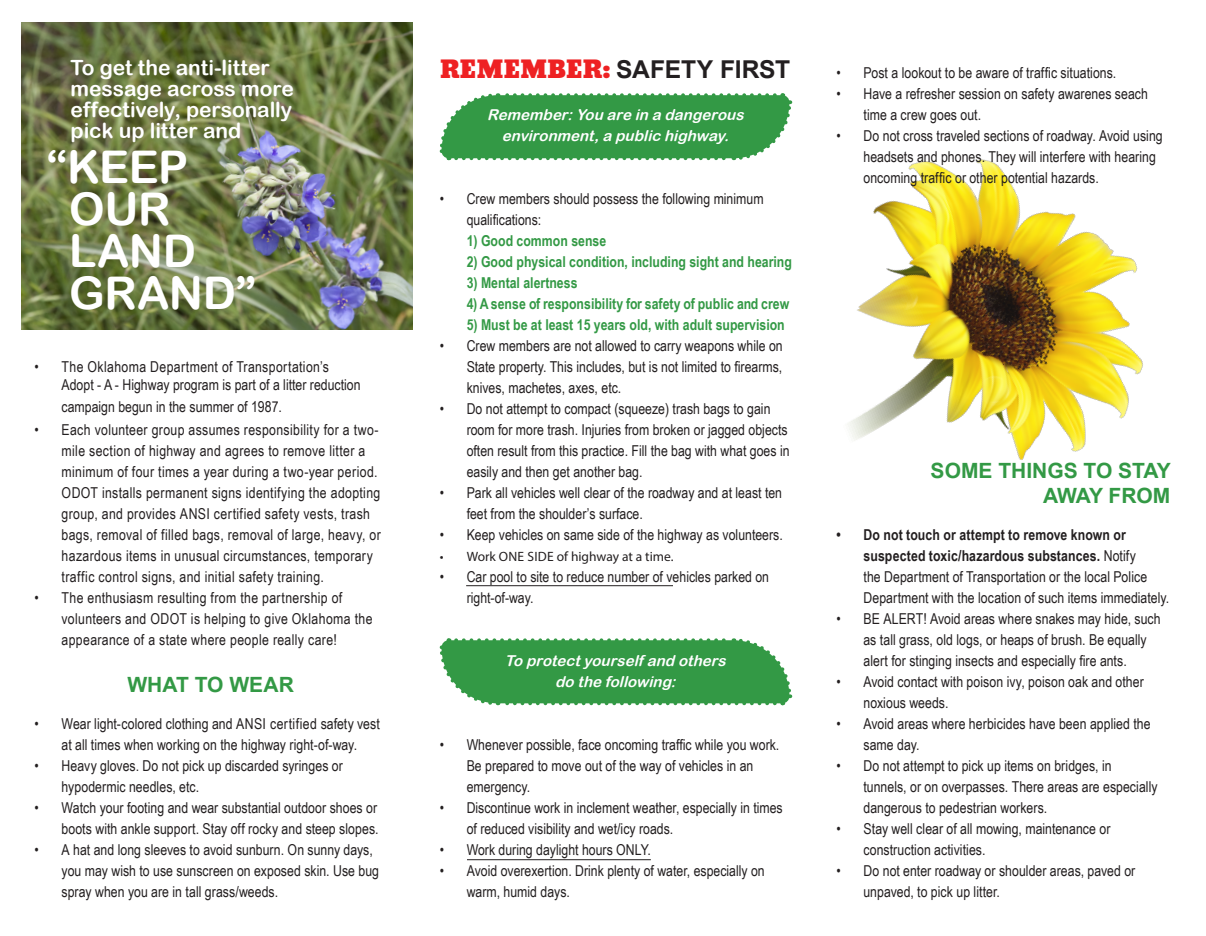
<style>
.page{position:relative;width:1206px;height:936px;background:#fff}
.page>*{position:absolute;margin:0;border:0;box-sizing:border-box;transform-origin:0 0}
.t1{font:45px/42px "Arial Rounded MT Bold";letter-spacing:-.01em;color:#fff}
.t2{font:700 24.6px "Arial";letter-spacing:-.01em;color:#231f20}
.t3{font:21px/21px "Arial Rounded MT Bold";letter-spacing:-.005em;color:#fff;text-align:justify}
.t4{font:700 21px/25.2px "Arial";color:#339945;text-align:right}
.t5{font:15px/21px "Arial Narrow";color:#231f20}
.t6{font:15px/21px "Arial Narrow";letter-spacing:.02em;color:#231f20}
.t7{font:700 15px "Arial Narrow";color:#339945}
.t8{font:italic 15px/21px "Arial Rounded MT Bold";color:#fff;text-align:center}
.t9{font:13.5px "Myriad Pro";color:#231f20}
.s1{font-family:"Bevan";font-weight:400;font-size:23.25px;color:#ee2123}
.s2{font-weight:700}
</style>
<div class="page">
<img style="left:847px;top:159px;width:296px;height:301px">
<img style="left:21px;top:22px;width:392px;height:308px">
<svg style="left:439px;top:638px;width:354px;height:68px;background:#4ba55b"></svg>
<svg style="left:439px;top:93px;width:354px;height:68px;background:#4ba55b"></svg>
<hr style="left:466px;top:585px;width:206px;height:1px;background:#231f20">
<hr style="left:467px;top:859px;width:183px;height:1px;background:#231f20">
<h3 class="t3" style="left:71px;top:56px;width:200px">To get the anti-litter</h3>
<h2 class="t2" style="left:439px;top:53px;width:352px"><span class="s1">REMEMBER:</span> SAFETY FIRST</h2>
<h3 class="t3" style="left:71px;top:77px;width:225px">message across more effectively, personally pick up litter and</h3>
<h1 class="t1" style="left:69px;top:145px;width:189px;text-indent:-23px">“KEEP<br>OUR<br>LAND<br>GRAND”</h1>
<p class="t8" style="left:487px;top:103px;width:262px">Remember:You are in a dangerous environment,a public highway.</p>
<p class="t5" style="left:466px;top:187px;width:298px;text-indent:-27px">• Crew members should possess the following minimum qualifications:</p>
<p class="t7" style="left:466px;top:229px;width:141px">1) Good common sense</p>
<p class="t7" style="left:466px;top:250px;width:327px">2) Good physical condition, including sight and hearing</p>
<p class="t7" style="left:466px;top:271px;width:112px">3) Mental alertness</p>
<p class="t7" style="left:466px;top:292px;width:324px">4) A sense of responsibility for safety of public and crew</p>
<p class="t7" style="left:466px;top:313px;width:319px">5) Must be at least 15 years old, with adult supervision</p>
<p class="t5" style="left:466px;top:334px;width:317px;text-align:justify;text-indent:-27px">• Crew members are not allowed to carry weapons while on State property. This includes, but is not limited to firearms, knives, machetes, axes, etc.</p>
<p class="t5" style="left:466px;top:397px;width:324px;text-indent:-27px">• Do not attempt to compact (squeeze) trash bags to gain room for more trash. Injuries from broken or jagged objects often result from this practice. Fill the bag with what goes in easily and then get another bag.</p>
<p class="t5" style="left:466px;top:481px;width:317px;text-indent:-27px">• Park all vehicles well clear of the roadway and at least ten feet from the shoulder’s surface.</p>
<p class="t5" style="left:439px;top:523px;width:344px">• Keep vehicles on same side of the highway as volunteers.</p>
<p class="t9" style="left:439px;top:548px;width:235px">• Work ONE SIDE of highway at a time.</p>
<p class="t5" style="left:466px;top:565px;width:304px;text-indent:-27px">• Car pool to site to reduce number of vehicles parked on right-of-way.</p>
<p class="t5" style="left:62px;top:357px;width:300px;line-height:18px;text-indent:-27px">• The Oklahoma Department of Transportation’s<br>Adopt - A - Highway program is part of a litter reduction</p>
<p class="t5" style="left:62px;top:395px;width:222px">campaign begun in the summer of 1987.</p>
<p class="t6" style="left:62px;top:418px;width:321px;text-indent:-27px">• Each volunteer group assumes responsibility for a two&shy;mile section of highway and agrees to remove litter a minimum of four times a year during a two-year period.<br>ODOT installs permanent signs identifying the adopting group, and provides ANSI certified safety vests, trash bags, removal of filled bags, removal of large, heavy, or hazardous items in unusual circumstances, temporary traffic control signs, and initial safety training.</p>
<p class="t6" style="left:62px;top:586px;width:312px;text-indent:-27px">• The enthusiasm resulting from the partnership of volunteers and ODOT is helping to give Oklahoma the appearance of a state where people really care!</p>
<h3 class="t4" style="left:127px;top:672px;width:168px">WHAT TO WEAR</h3>
<p class="t5" style="left:35px;top:712px;width:346px;text-align:center">• Wear light-colored clothing and ANSI certified safety vest at all times when working on the highway right-of-way.</p>
<p class="t5" style="left:62px;top:754px;width:283px;text-indent:-27px">• Heavy gloves. Do not pick up discarded syringes or hypodermic needles, etc.</p>
<p class="t5" style="left:35px;top:796px;width:345px;text-align:right">• Watch your footing and wear substantial outdoor shoes or boots with ankle support. Stay off rocky and steep slopes.</p>
<p class="t5" style="left:62px;top:838px;width:319px;text-indent:-27px">• A hat and long sleeves to avoid sunburn. On sunny days, you may wish to use sunscreen on exposed skin. Use bug spray when you are in tall grass/weeds.</p>
<p class="t8" style="left:505px;top:649px;width:226px">To protectyourself and others do the following:</p>
<p class="t5" style="left:466px;top:733px;width:314px;text-indent:-27px">• Whenever possible, face oncoming traffic while you work.<br>Be prepared to move out of the way of vehicles in an emergency.</p>
<p class="t5" style="left:466px;top:796px;width:317px;text-indent:-27px">• Discontinue work in inclement weather, especially in times of reduced visibility and wet/icy roads.</p>
<p class="t5" style="left:439px;top:838px;width:212px">• Work during daylight hours ONLY.</p>
<p class="t5" style="left:466px;top:859px;width:299px;text-indent:-27px">• Avoid overexertion. Drink plenty of water, especially on warm, humid days.</p>
<p class="t5" style="left:836px;top:61px;width:281px">• Post a lookout to be aware of traffic situations.</p>
<p class="t5" style="left:863px;top:82px;width:286px;text-indent:-27px">• Have a refresher session on safety awarenes seach time a crew goes out.</p>
<p class="t5" style="left:863px;top:124px;width:301px;text-indent:-27px">• Do not cross traveled sections of roadway. Avoid using headsets and phones. They will interfere with hearing oncoming traffic or other potential hazards.</p>
<h3 class="t4" style="left:930px;top:458px;width:241px">SOME THINGS TO STAY<br>AWAY FROM</h3>
<p class="t5" style="left:863px;top:523px;width:307px;text-indent:-27px"><span class="s2">• Do not touch or attempt to remove known or suspected toxic/hazardous substances.</span> Notify<br>the Department of Transportation or the local Police Department with the location of such items immediately.</p>
<p class="t5" style="left:863px;top:607px;width:298px;text-indent:-27px">• BE ALERT! Avoid areas where snakes may hide, such as tall grass, old logs, or heaps of brush. Be equally alert for stinging insects and especially fire ants.</p>
<p class="t5" style="left:863px;top:670px;width:282px;text-indent:-27px">• Avoid contact with poison ivy, poison oak and other noxious weeds.</p>
<p class="t5" style="left:863px;top:712px;width:288px;text-indent:-27px">• Avoid areas where herbicides have been applied the same day.</p>
<p class="t5" style="left:863px;top:754px;width:295px;text-indent:-27px">• Do not attempt to pick up items on bridges, in tunnels, or on overpasses. There areas are especially dangerous to pedestrian workers.</p>
<p class="t5" style="left:863px;top:817px;width:248px;text-indent:-27px">• Stay well clear of all mowing, maintenance or construction activities.</p>
<p class="t5" style="left:863px;top:859px;width:273px;text-indent:-27px">• Do not enter roadway or shoulder areas, paved or unpaved, to pick up litter.</p>
</div>
